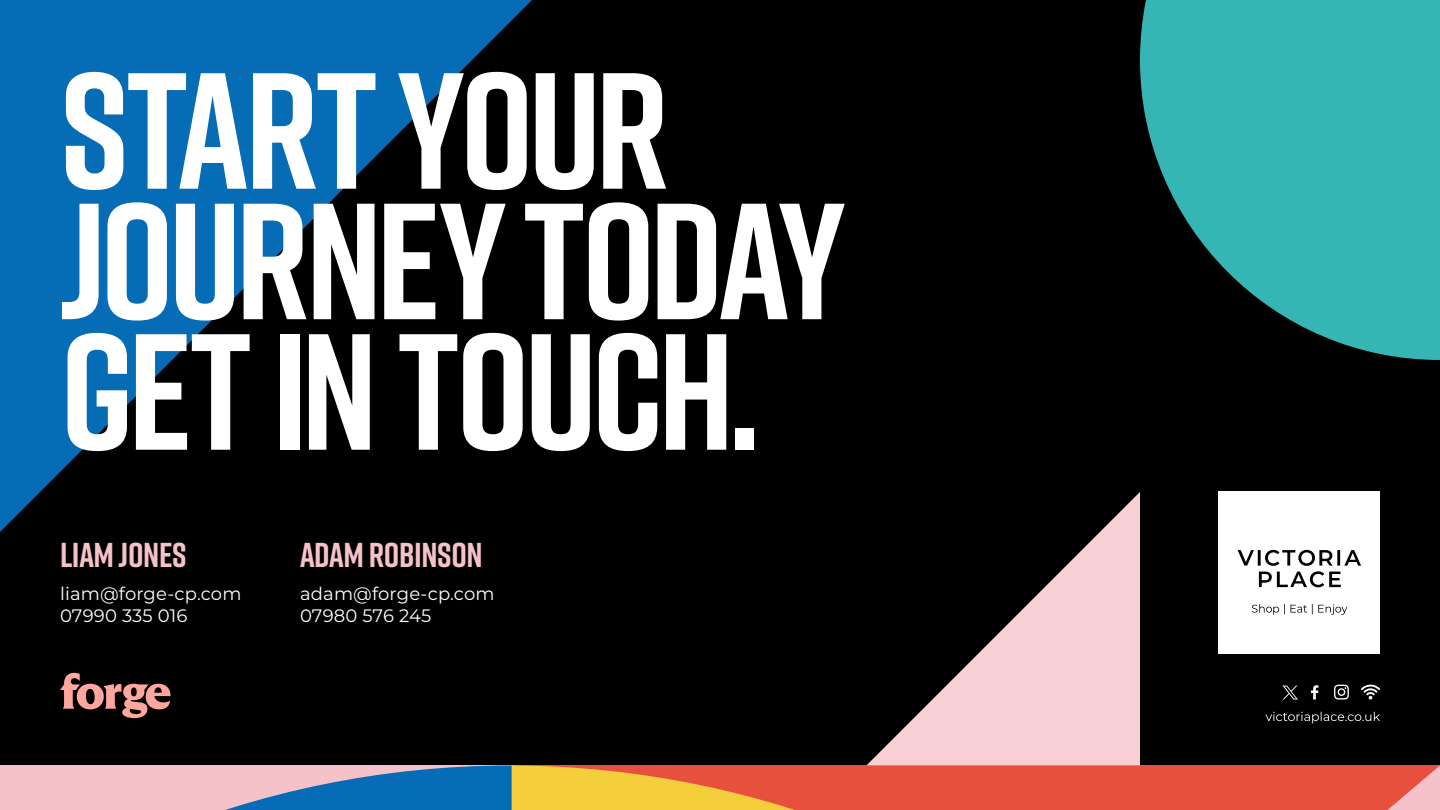
<style>
.page{position:relative;width:1440px;height:810px;background:#000}
.page>*{position:absolute;margin:0;border:0;box-sizing:border-box;transform-origin:0 0}
.t1{font:700 165px/130.5px "Rift";letter-spacing:-.04em;color:#fff}
.t2{font:700 34.5px "Rift";letter-spacing:-.01em;color:#f6c2ca}
.t3{font:18px/21.6px "Montserrat";letter-spacing:.01em;color:#fff}
</style>
<div class="page">
<svg style="left:60px;top:673px;width:111px;height:45px"></svg>
<svg style="left:0;top:765px;width:1440px;height:45px;background:#d0806e"></svg>
<svg style="left:1140px;top:0;width:300px;height:360px;fill:#35b6b4"></svg>
<svg style="left:0;top:0;width:532px;height:532px;fill:#066cb5"></svg>
<div style="left:1219px;top:492px;width:161px;height:162px;background:#fff"></div>
<svg style="left:1238px;top:550px;width:123px;height:37px"></svg>
<svg style="left:1252px;top:604px;width:95px;height:11px"></svg>
<svg style="left:1265px;top:712px;width:115px;height:11px"></svg>
<svg style="left:1283px;top:686px;width:15px;height:14px"></svg>
<svg style="left:1311px;top:685px;width:7px;height:15px"></svg>
<svg style="left:1334px;top:685px;width:15px;height:15px"></svg>
<svg style="left:1361px;top:685px;width:19px;height:15px"></svg>
<svg style="left:867px;top:492px;width:273px;height:273px"></svg>
<h1 class="t1" style="left:60px;top:63px;width:788px">START YOUR<br>JOURNEY TODAY<br>GET IN TOUCH.</h1>
<h2 class="t2" style="left:60px;top:530px;width:128px">LIAM JONES</h2>
<p class="t3" style="left:60px;top:583px;width:183px">liam@forge-cp.com<br>07990 335 016</p>
<h2 class="t2" style="left:300px;top:530px;width:184px">ADAM ROBINSON</h2>
<p class="t3" style="left:300px;top:583px;width:196px">adam@forge-cp.com<br>07980 576 245</p>
</div>
